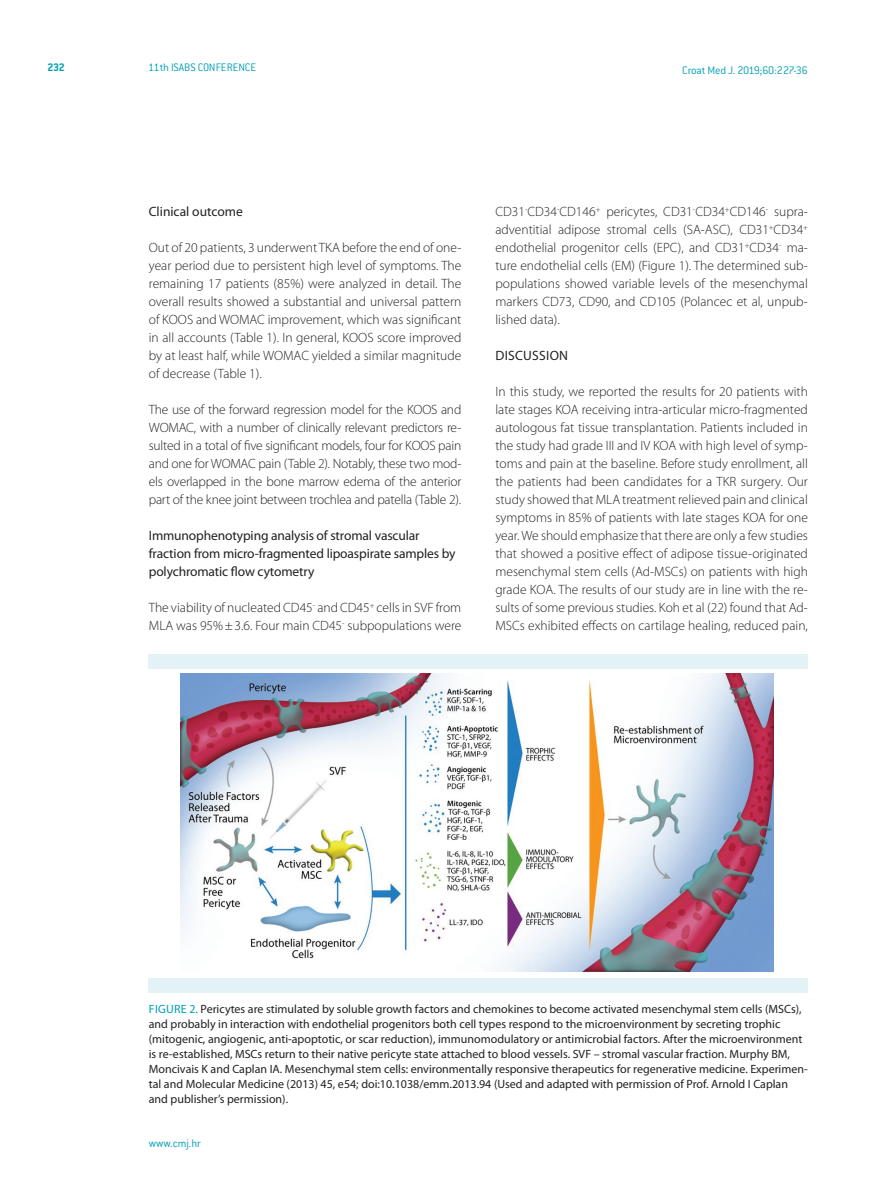
<style>
.page{position:relative;width:893px;height:1191px;background:#fff}
.page>*{position:absolute;margin:0;border:0;box-sizing:border-box;transform-origin:0 0}
.CMJ_-__body{font:300 13.5px/18px "Myriad Pro";color:#231f20;text-align:justify}
.CMJ_-_N3{font:13.5px/18px "Myriad Pro";letter-spacing:-.01em;color:#231f20}
.CMJ_-_N2{font:13.5px "Myriad Pro";letter-spacing:.02em;color:#231f20}
.CMJ_-_table_title_he{font:12px/15px "Myriad Pro";color:#231f20}
.t1{font:300 12px "ITC Conduit LTCE";letter-spacing:-.015em;color:#009fb4}
.CMJ_-_table_title_he-2{font:12px "Myriad Pro";color:#009fb4}
.t2{font:700 12px "ITC Conduit LTCE";color:#009fb4}
.s1{color:#009fb4}
</style>
<div class="page">
<img style="left:181px;top:673px;width:593px;height:298px">
<div style="left:149px;top:978px;width:659px;height:15px;background:#e2f2f5"></div>
<div style="left:149px;top:654px;width:659px;height:14px;background:#e2f2f5"></div>
<p class="t2" style="left:47px;top:60px;width:19px">232</p>
<p class="t1" style="left:148px;top:61px;width:110px">11th ISABS CONFERENCE</p>
<p class="t1" style="left:682px;top:63px;width:127px">Croat Med J. 2019;60:227-36</p>
<p class="CMJ_-_N3" style="left:149px;top:202px;width:96px">Clinical outcome</p>
<p class="CMJ_-__body" style="left:149px;top:238px;width:314px">Out of 20 patients, 3 underwent TKA before the end of one&shy;year period due to persistent high level of symptoms. The remaining 17 patients (85%) were analyzed in detail. The overall results showed a substantial and universal pattern of KOOS and WOMAC improvement, which was significant in all accounts (Table 1). In general, KOOS score improved by at least half, while WOMAC yielded a similar magnitude of decrease (Table 1).</p>
<p class="CMJ_-__body" style="left:149px;top:400px;width:314px">The use of the forward regression model for the KOOS and WOMAC, with a number of clinically relevant predictors re&shy;sulted in a total of five significant models, four for KOOS pain and one for WOMAC pain (Table 2). Notably, these two mod&shy;els overlapped in the bone marrow edema of the anterior part of the knee joint between trochlea and patella (Table 2).</p>
<p class="CMJ_-_N3" style="left:149px;top:526px;width:308px">Immunophenotyping analysis of stromal vascular fraction from micro-fragmented lipoaspirate samples by polychromatic flow cytometry</p>
<p class="CMJ_-__body" style="left:149px;top:598px;width:314px">The viability of nucleated CD45<sup>-</sup> and CD45<sup>+</sup> cells in SVF from<br>MLA was 95%±3.6. Four main CD45<sup>-</sup> subpopulations were</p>
<p class="CMJ_-__body" style="left:495px;top:202px;width:314px">CD31<sup>-</sup>CD34<sup>-</sup>CD146<sup>+</sup> pericytes, CD31<sup>-</sup>CD34<sup>+</sup>CD146<sup>-</sup> supra&shy;adventitial adipose stromal cells (SA-ASC), CD31<sup>+</sup>CD34<sup>+ </sup>endothelial progenitor cells (EPC), and CD31<sup>+</sup>CD34<sup>-</sup> ma&shy;ture endothelial cells (EM) (Figure 1). The determined sub&shy;populations showed variable levels of the mesenchymal markers CD73, CD90, and CD105 (Polancec et al, unpub&shy;lished data).</p>
<p class="CMJ_-_N2" style="left:495px;top:347px;width:72px">DISCUSSION</p>
<p class="CMJ_-__body" style="left:495px;top:382px;width:314px">In this study, we reported the results for 20 patients with late stages KOA receiving intra-articular micro-fragmented autologous fat tissue transplantation. Patients included in the study had grade III and IV KOA with high level of symp&shy;toms and pain at the baseline. Before study enrollment, all the patients had been candidates for a TKR surgery. Our study showed that MLA treatment relieved pain and clinical symptoms in 85% of patients with late stages KOA for one year. We should emphasize that there are only a few studies that showed a positive effect of adipose tissue-originated mesenchymal stem cells (Ad-MSCs) on patients with high grade KOA. The results of our study are in line with the re&shy;sults of some previous studies. Koh et al (22) found that Ad-MSCs exhibited effects on cartilage healing, reduced pain,</p>
<p class="CMJ_-_table_title_he" style="left:149px;top:1001px;width:660px;text-indent:41px"><span class="s1">2.</span> Pericytes are stimulated by soluble growth factors and chemokines to become activated mesenchymal stem cells (MSCs), and probably in interaction with endothelial progenitors both cell types respond to the microenvironment by secreting trophic (mitogenic, angiogenic, anti-apoptotic, or scar reduction), immunomodulatory or antimicrobial factors. After the microenvironment is re-established, MSCs return to their native pericyte state attached to blood vessels. SVF – stromal vascular fraction. Murphy BM, Moncivais K and Caplan IA. Mesenchymal stem cells: environmentally responsive therapeutics for regenerative medicine. Experimen&shy;tal and Molecular Medicine (2013) 45, e54; doi:10.1038/emm.2013.94 (Used and adapted with permission of Prof. Arnold I Caplan and publisher’s permission).</p>
<p class="CMJ_-_table_title_he-2" style="left:149px;top:1001px;width:25px">Figure</p>
<p class="t1" style="left:149px;top:1136px;width:54px">www.cmj.hr</p>
</div>
